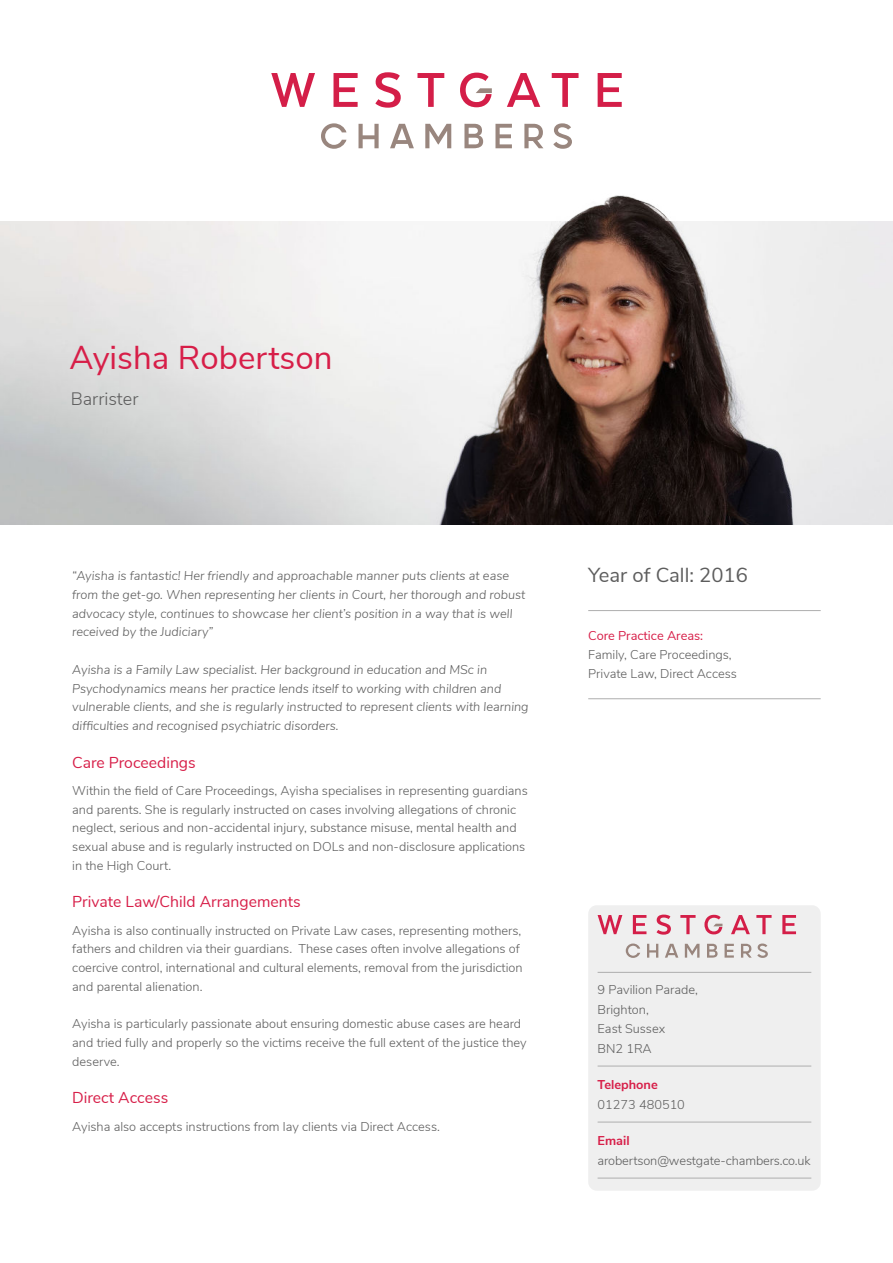
<style>
.page{position:relative;width:893px;height:1263px;background:#fff}
.page>*{position:absolute;margin:0;border:0;box-sizing:border-box;transform-origin:0 0}
.t1{font:33px "Nunito Sans";color:#d71e48}
.t2{font:20.25px "Nunito Sans";color:#5d5d5d}
.t3{font:300 18px "Nunito Sans";color:#5d5d5d}
.t4{font:15.75px "Nunito Sans";color:#d71e48}
.t5{font:300 12.75px/18.8px "Nunito Sans";color:#5d5d5d}
.t6{font:italic 300 12.75px/18.8px "Nunito Sans";color:#5d5d5d}
.t7{font:12.75px "Nunito Sans";color:#d71e48}
.t8{font:700 12.75px "Nunito Sans";color:#d71e48}
</style>
<div class="page">
<svg style="left:271px;top:73px;width:44px;height:34px"></svg>
<svg style="left:333px;top:73px;width:25px;height:34px"></svg>
<svg style="left:375px;top:72px;width:26px;height:36px"></svg>
<svg style="left:417px;top:73px;width:27px;height:34px"></svg>
<svg style="left:507px;top:73px;width:33px;height:34px"></svg>
<svg style="left:552px;top:73px;width:26px;height:34px"></svg>
<svg style="left:598px;top:73px;width:24px;height:34px"></svg>
<svg style="left:321px;top:123px;width:25px;height:26px"></svg>
<svg style="left:358px;top:124px;width:21px;height:24px"></svg>
<svg style="left:390px;top:124px;width:24px;height:24px"></svg>
<svg style="left:425px;top:124px;width:26px;height:24px"></svg>
<svg style="left:464px;top:124px;width:19px;height:24px"></svg>
<svg style="left:495px;top:124px;width:17px;height:24px"></svg>
<svg style="left:524px;top:124px;width:19px;height:24px"></svg>
<svg style="left:553px;top:123px;width:19px;height:26px"></svg>
<svg style="left:460px;top:73px;width:32px;height:34px"></svg>
<img style="left:0;top:221px;width:465px;height:304px">
<img style="left:465px;top:195px;width:428px;height:330px">
<div style="left:588px;top:905px;width:233px;height:286px;background:#efefef;border-radius:9px"></div>
<hr style="left:598px;top:972px;width:213px;height:1px;background:#aeaeae">
<hr style="left:598px;top:1066px;width:213px;height:1px;background:#aeaeae">
<hr style="left:598px;top:1122px;width:213px;height:1px;background:#aeaeae">
<hr style="left:598px;top:1178px;width:213px;height:1px;background:#aeaeae">
<svg style="left:598px;top:915px;width:24px;height:19px"></svg>
<svg style="left:633px;top:915px;width:13px;height:19px"></svg>
<svg style="left:656px;top:914px;width:15px;height:21px"></svg>
<svg style="left:680px;top:915px;width:16px;height:19px"></svg>
<svg style="left:731px;top:915px;width:19px;height:19px"></svg>
<svg style="left:756px;top:915px;width:16px;height:19px"></svg>
<svg style="left:782px;top:915px;width:14px;height:19px"></svg>
<svg style="left:626px;top:943px;width:14px;height:15px"></svg>
<svg style="left:647px;top:944px;width:11px;height:14px"></svg>
<svg style="left:665px;top:944px;width:13px;height:14px"></svg>
<svg style="left:685px;top:944px;width:14px;height:14px"></svg>
<svg style="left:707px;top:944px;width:11px;height:14px"></svg>
<svg style="left:725px;top:944px;width:9px;height:14px"></svg>
<svg style="left:741px;top:943px;width:27px;height:15px"></svg>
<svg style="left:704px;top:915px;width:18px;height:19px"></svg>
<hr style="left:588px;top:698px;width:233px;height:1px;background:#aeaeae">
<hr style="left:588px;top:610px;width:233px;height:1px;background:#aeaeae">
<h1 class="t1" style="left:69px;top:344px;width:265px">Ayisha Robertson</h1>
<h3 class="t3" style="left:71px;top:392px;width:69px">Barrister</h3>
<p class="t6" style="left:72px;top:567px;width:454px">“Ayisha is fantastic! Her friendly and approachable manner puts clients at ease from the get-go. When representing her clients in Court, her thorough and robust advocacy style, continues to showcase her client’s position in a way that is well received by the Judiciary”</p>
<p class="t6" style="left:72px;top:661px;width:458px">Ayisha is a Family Law specialist. Her background in education and MSc in Psychodynamics means her practice lends itself to working with children and vulnerable clients, and she is regularly instructed to represent clients with learning difficulties and recognised psychiatric disorders.</p>
<p class="t4" style="left:72px;top:756px;width:125px">Care Proceedings</p>
<p class="t5" style="left:72px;top:780px;width:457px">Within the field of Care Proceedings, Ayisha specialises in representing guardians and parents. She is regularly instructed on cases involving allegations of chronic neglect, serious and non-accidental injury, substance misuse, mental health and sexual abuse and is regularly instructed on DOLs and non-disclosure applications in the High Court.</p>
<p class="t4" style="left:72px;top:895px;width:230px">Private Law/Child Arrangements</p>
<p class="t5" style="left:72px;top:920px;width:452px">Ayisha is also continually instructed on Private Law cases, representing mothers, fathers and children via their guardians. These cases often involve allegations of coercive control, international and cultural elements, removal from the jurisdiction and parental alienation.</p>
<p class="t5" style="left:72px;top:1014px;width:456px">Ayisha is particularly passionate about ensuring domestic abuse cases are heard and tried fully and properly so the victims receive the full extent of the justice they deserve.</p>
<p class="t4" style="left:72px;top:1091px;width:97px">Direct Access</p>
<p class="t5" style="left:72px;top:1116px;width:369px">Ayisha also accepts instructions from lay clients via Direct Access.</p>
<h2 class="t2" style="left:588px;top:566px;width:161px">Year of Call: 2016</h2>
<p class="t7" style="left:588px;top:630px;width:116px">Core Practice Areas:</p>
<p class="t5" style="left:588px;top:644px;width:150px">Family, Care Proceedings,<br>Private Law, Direct Access</p>
<p class="t5" style="left:598px;top:979px;width:102px;line-height:19.5px">9 Pavilion Parade,<br>Brighton,<br>East Sussex<br>BN2 1RA</p>
<p class="t8" style="left:598px;top:1080px;width:62px">Telephone</p>
<p class="t5" style="left:598px;top:1096px;width:89px">01273 480510</p>
<p class="t8" style="left:598px;top:1136px;width:34px">Email</p>
<p class="t5" style="left:598px;top:1150px;width:214px">arobertson@westgate-chambers.co.uk</p>
</div>
